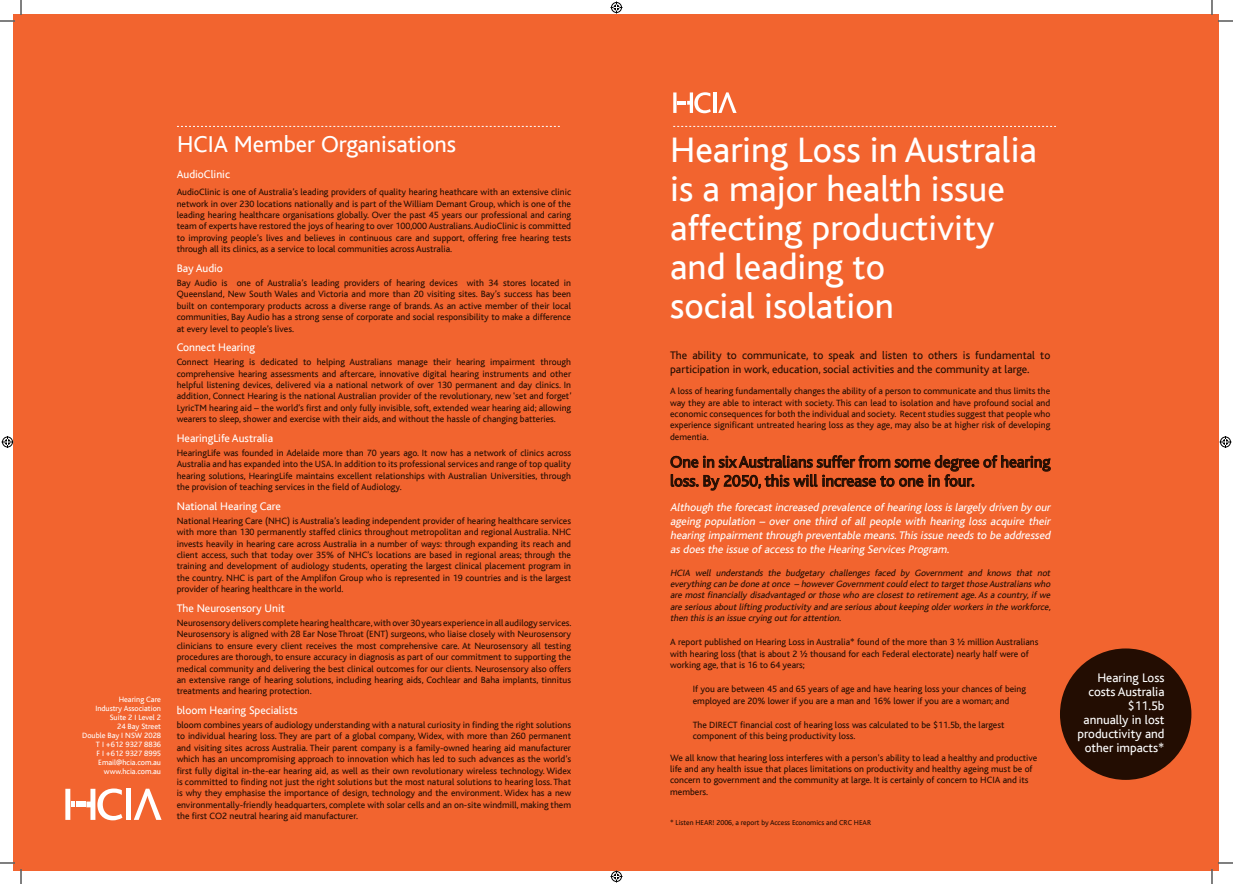
<style>
.page{position:relative;width:1233px;height:884px;background:#fff}
.page>*{position:absolute;margin:0;border:0;box-sizing:border-box;transform-origin:0 0}
.t1{font:37px/39px "Bliss";color:#fff}
.t2{font:24px "Bliss";color:#fff}
.t3{font:16.5px/19px "Bliss";color:#230d02}
.t4{font:13px/14px "Bliss";color:#fff;text-align:right}
.t5{font:italic 11.5px/13.8px "Bliss";color:#fff;text-align:justify}
.t6{font:11.5px/13.8px "Bliss";color:#230d02}
.t7{font:11.5px "Bliss";color:#fff}
.t8{font:9.5px/11.4px "Bliss";color:#230d02;text-align:justify}
.t9{font:italic 9.5px/11.4px "Bliss";color:#230d02;text-align:justify}
.t10{font:8px/9px "Bliss";color:#fff;text-align:right}
.t11{font:7.5px "Bliss";color:#230d02}
</style>
<div class="page">
<div style="left:14px;top:14px;width:1205px;height:856px;background:#f2642f"></div>
<hr style="left:713px;top:92px;width:3px;height:21px;background:#fff">
<svg style="left:718px;top:92px;width:18px;height:21px"></svg>
<svg style="left:673px;top:92px;width:38px;height:21px"></svg>
<div style="left:126px;top:789px;width:5px;height:31px;background:#fff"></div>
<svg style="left:134px;top:789px;width:28px;height:31px"></svg>
<svg style="left:65px;top:788px;width:57px;height:32px"></svg>
<svg style="left:177px;top:126px;width:383px;height:1px"></svg>
<svg style="left:673px;top:126px;width:383px;height:1px"></svg>
<svg style="left:670px;top:455px;width:380px;height:36px"></svg>
<div style="left:1060px;top:648px;width:131px;height:132px;background:#230d02;border-radius:50%"></div>
<svg style="left:1218px;top:20px;width:15px;height:2px"></svg>
<svg style="left:1218px;top:862px;width:15px;height:2px"></svg>
<svg style="left:0;top:0;width:22px;height:22px"></svg>
<svg style="left:0;top:862px;width:22px;height:22px"></svg>
<svg style="left:1211px;top:0;width:1px;height:15px"></svg>
<svg style="left:1211px;top:869px;width:1px;height:15px"></svg>
<svg style="left:610px;top:2px;width:12px;height:12px"></svg>
<svg style="left:610px;top:870px;width:12px;height:12px"></svg>
<svg style="left:2px;top:436px;width:12px;height:12px"></svg>
<svg style="left:1219px;top:436px;width:12px;height:12px"></svg>
<p class="t10" style="left:82px;top:695px;width:80px">Hearing Care<br>Industry Association<br>Suite 2 I Level 2<br>24 Bay Street<br>Double Bay I NSW 2028<br>T I +612 9327 8836<br>F I +612 9327 8995<br>Email@hcia.com.au www.hcia.com.au</p>
<p class="t2" style="left:177px;top:132px;width:280px">HCIA Member Organisations</p>
<p class="t7" style="left:177px;top:168px;width:55px">AudioClinic</p>
<p class="t8" style="left:177px;top:187px;width:396px">AudioClinic is one of Australia’s leading providers of quality hearing heathcare with an extensive clinic network in over 230 locations nationally and is part of the William Demant Group, which is one of the leading hearing healthcare organisations globally. Over the past 45 years our professional and caring team of experts have restored the joys of hearing to over 100,000 Australians. AudioClinic is committed to improving people’s lives and believes in continuous care and support, offering free hearing tests through all its clinics, as a service to local communities across Australia.</p>
<p class="t7" style="left:177px;top:262px;width:48px">Bay Audio</p>
<p class="t8" style="left:177px;top:277px;width:396px">Bay Audio is one of Australia’s leading providers of hearing devices with 34 stores located in Queensland, New South Wales and Victoria and more than 20 visiting sites. Bay’s success has been built on contemporary products across a diverse range of brands. As an active member of their local communities, Bay Audio has a strong sense of corporate and social responsibility to make a difference at every level to people’s lives.</p>
<p class="t7" style="left:177px;top:341px;width:80px">Connect Hearing</p>
<p class="t8" style="left:177px;top:357px;width:396px">Connect Hearing is dedicated to helping Australians manage their hearing impairment through comprehensive hearing assessments and aftercare, innovative digital hearing instruments and other helpful listening devices, delivered via a national network of over 130 permanent and day clinics. In addition, Connect Hearing is the national Australian provider of the revolutionary, new ‘set and forget’ LyricTM hearing aid – the world’s first and only fully invisible, soft, extended wear hearing aid; allowing wearers to sleep, shower and exercise with their aids, and without the hassle of changing batteries.</p>
<p class="t7" style="left:177px;top:432px;width:98px">HearingLife Australia</p>
<p class="t8" style="left:177px;top:447px;width:396px">HearingLife was founded in Adelaide more than 70 years ago. It now has a network of clinics across Australia and has expanded into the USA. In addition to its professional services and range of top quality hearing solutions, HearingLife maintains excellent relationships with Australian Universities, through the provision of teaching services in the field of Audiology.</p>
<p class="t7" style="left:177px;top:500px;width:106px">National Hearing Care</p>
<p class="t8" style="left:177px;top:515px;width:396px">National Hearing Care (NHC) is Australia’s leading independent provider of hearing healthcare services with more than 130 permanently staffed clinics throughout metropolitan and regional Australia. NHC invests heavily in hearing care across Australia in a number of ways: through expanding its reach and client access, such that today over 35% of NHC’s locations are based in regional areas; through the training and development of audiology students, operating the largest clinical placement program in the country. NHC is part of the Amplifon Group who is represented in 19 countries and is the largest provider of hearing healthcare in the world.</p>
<p class="t7" style="left:177px;top:602px;width:110px">The Neurosensory Unit</p>
<p class="t8" style="left:177px;top:617px;width:396px">Neurosensory delivers complete hearing healthcare, with over 30 years experience in all audilogy services.<br>Neurosensory is aligned with 28 Ear Nose Throat (ENT) surgeons, who liaise closely with Neurosensory clinicians to ensure every client receives the most comprehensive care. At Neurosensory all testing procedures are thorough, to ensure accuracy in diagnosis as part of our commitment to supporting the medical community and delivering the best clinical outcomes for our clients. Neurosensory also offers an extensive range of hearing solutions, including hearing aids, Cochlear and Baha implants, tinnitus treatments and hearing protection.</p>
<p class="t7" style="left:177px;top:704px;width:122px">bloom Hearing Specialists</p>
<p class="t8" style="left:177px;top:719px;width:396px">bloom combines years of audiology understanding with a natural curiosity in finding the right solutions to individual hearing loss. They are part of a global company, Widex, with more than 260 permanent and visiting sites across Australia. Their parent company is a family-owned hearing aid manufacturer which has an uncompromising approach to innovation which has led to such advances as the world’s first fully digital in-the-ear hearing aid, as well as their own revolutionary wireless technology. Widex is committed to finding not just the right solutions but the most natural solutions to hearing loss. That is why they emphasise the importance of design, technology and the environment. Widex has a new environmentally-friendly headquarters, complete with solar cells and an on-site windmill, making them the first CO2 neutral hearing aid manufacturer.</p>
<p class="t1" style="left:670px;top:131px;width:368px">Hearing Loss in Australia</p>
<p class="t1" style="left:670px;top:170px;width:336px">is a major health issue affecting productivity and leading to<br>social isolation</p>
<p class="t6" style="left:670px;top:349px;width:382px">The ability to communicate, to speak and listen to others is fundamental to participation in work, education, social activities and the community at large.</p>
<p class="t8" style="left:670px;top:385px;width:382px">A loss of hearing fundamentally changes the ability of a person to communicate and thus limits the way they are able to interact with society. This can lead to isolation and have profound social and economic consequences for both the individual and society. Recent studies suggest that people who experience significant untreated hearing loss as they age, may also be at higher risk of developing dementia.</p>
<p class="t3" style="left:670px;top:453px;width:382px">One in six Australians suffer from some degree of hearing loss. By 2050, this will increase to one in four.</p>
<p class="t5" style="left:670px;top:501px;width:384px">Although the forecastincreased prevalence ofhearing loss is largely driven by our ageing population – over one third of all people with hearing loss acquire their hearing impairment through preventable means.This issue needs to be addressed as does the issue ofaccess to the Hearing Services Program.</p>
<p class="t9" style="left:670px;top:567px;width:384px">HCIA well understands the budgetary challenges faced by Government and knows that not everything can be done atonce – howeverGovernmentcould electto targetthose Australians who are most financially disadvantaged or those who are closest to retirement age.As a country,if we are serious about lifting productivity and are serious about keeping older workers in the workforce, then this is an issue crying outforattention.</p>
<p class="t8" style="left:670px;top:637px;width:370px;text-align:left">A report published on Hearing Loss in Australia* found of the more than 3 ½ million Australians with hearing loss (that is about 2 ½ thousand for each Federal electorate) nearly half were of working age, that is 16 to 64 years;</p>
<p class="t8" style="left:693px;top:684px;width:335px">If you are between 45 and 65 years of age and have hearing loss your chances of being employed are 20% lower if you are a man and 16% lower if you are a woman; and</p>
<p class="t8" style="left:693px;top:719px;width:313px">The DIRECT financial cost of hearing loss was calculated to be $11.5b, the largest component of this being productivity loss.</p>
<p class="t8" style="left:670px;top:752px;width:368px;text-align:left">We all know that hearing loss interferes with a person's ability to lead a healthy and productive life and any health issue that places limitations on productivity and healthy ageing must be of concern to government and the community at large. It is certainly of concern to HCIA and its members.</p>
<p class="t11" style="left:670px;top:819px;width:202px">* Listen HEAR! 2006, a report by Access Economics and CRC HEAR</p>
<p class="t4" style="left:1088px;top:671px;width:77px">Hearing Loss costs Australia $11.5b</p>
<p class="t4" style="left:1077px;top:713px;width:88px;text-align:center">annually in lost productivity and other impacts*</p>
</div>
